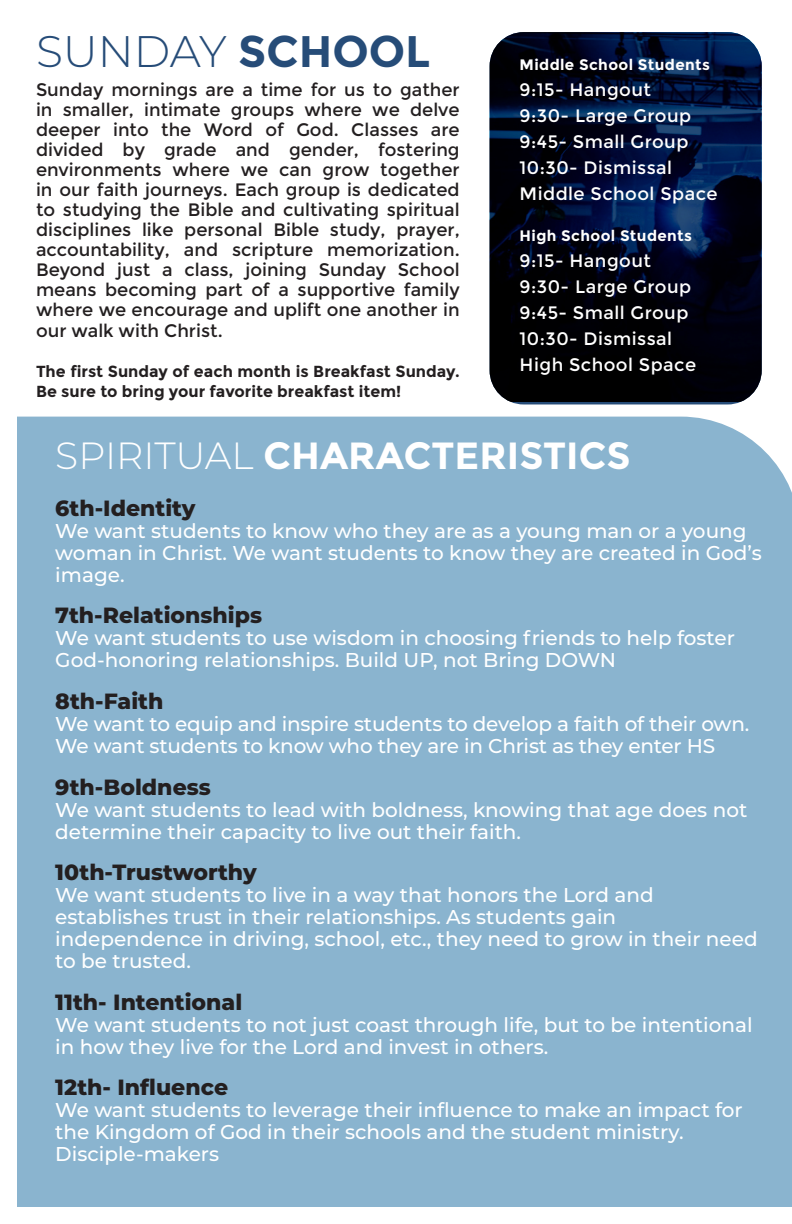
<style>
.page{position:relative;width:792px;height:1224px;background:#fff}
.page>*{position:absolute;margin:0;border:0;box-sizing:border-box;transform-origin:0 0}
.t1{font:300 44.2px "Montserrat";color:#264c78}
.t2{font:700 37.8px "Montserrat";color:#fff}
.t3{font:800 22px "Montserrat";color:#231f20}
.t4{font:500 20px/22px "Montserrat";color:#fff}
.Body_Text{font:18px/20px "Montserrat";color:#231f20;text-align:justify}
.Body_Text-2{font:18px "Montserrat";letter-spacing:.025em;color:#fff}
.Body_Text-3{font:700 16px/20.2px "Montserrat";color:#231f20}
.Body_Text-4{font:700 15.2px "Montserrat";letter-spacing:.025em;color:#fff}
.s1{font-weight:700}
.s2{font-weight:300}
</style>
<div class="page">
<div style="left:17px;top:417px;width:775px;height:790px;background:#8ab4cf"></div>
<img style="left:490px;top:32px;width:272px;height:369px">
<p class="t1" style="left:36px;top:21px;width:396px">SUNDAY <span class="s1">SCHOOL</span></p>
<p class="Body_Text" style="left:36px;top:80px;width:425px">Sunday mornings are a time for us to gather in smaller, intimate groups where we delve deeper into the Word of God. Classes are divided by grade and gender, fostering environments where we can grow together in our faith journeys. Each group is dedicated to studying the Bible and cultivating spiritual disciplines like personal Bible study, prayer, accountability, and scripture memorization.<br>Beyond just a class, joining Sunday School means becoming part of a supportive family where we encourage and uplift one another in our walk with Christ.</p>
<p class="Body_Text-3" style="left:36px;top:361px;width:425px">The first Sunday of each month is Breakfast Sunday.<br>Be sure to bring your favorite breakfast item!</p>
<p class="Body_Text-4" style="left:520px;top:56px;width:192px">Middle School Students</p>
<p class="Body_Text-2" style="left:520px;top:80px;width:133px">9:15- Hangout</p>
<p class="Body_Text-2" style="left:520px;top:106px;width:173px">9:30- Large Group</p>
<p class="Body_Text-2" style="left:520px;top:132px;width:170px">9:45- Small Group</p>
<p class="Body_Text-2" style="left:520px;top:158px;width:154px">10:30- Dismissal</p>
<p class="Body_Text-2" style="left:520px;top:184px;width:200px">Middle School Space</p>
<p class="Body_Text-4" style="left:520px;top:226px;width:174px">High School Students</p>
<p class="Body_Text-2" style="left:520px;top:250px;width:133px">9:15- Hangout</p>
<p class="Body_Text-2" style="left:520px;top:276px;width:173px">9:30- Large Group</p>
<p class="Body_Text-2" style="left:520px;top:302px;width:170px">9:45- Small Group</p>
<p class="Body_Text-2" style="left:520px;top:328px;width:154px">10:30- Dismissal</p>
<p class="Body_Text-2" style="left:520px;top:354px;width:178px">High School Space</p>
<p class="t2" style="left:55px;top:433px;width:577px"><span class="s2">SPIRITUAL</span> CHARACTERISTICS</p>
<p class="t3" style="left:55px;top:492px;width:142px">6th-Identity</p>
<p class="t4" style="left:55px;top:519px;width:708px">We want students to know who they are as a young man or a young woman in Christ. We want students to know they are created in God’s image.</p>
<p class="t3" style="left:55px;top:600px;width:208px">7th-Relationships</p>
<p class="t4" style="left:55px;top:627px;width:681px">We want students to use wisdom in choosing friends to help foster<br>God-honoring relationships. Build UP, not Bring DOWN</p>
<p class="t3" style="left:55px;top:685px;width:110px">8th-Faith</p>
<p class="t4" style="left:55px;top:712px;width:695px">We want to equip and inspire students to develop a faith of their own.<br>We want students to know who they are in Christ as they enter HS</p>
<p class="t3" style="left:55px;top:771px;width:157px">9th-Boldness</p>
<p class="t4" style="left:55px;top:798px;width:694px">We want students to lead with boldness, knowing that age does not determine their capacity to live out their faith.</p>
<p class="t3" style="left:55px;top:856px;width:203px">10th-Trustworthy</p>
<p class="t4" style="left:55px;top:883px;width:704px">We want students to live in a way that honors the Lord and establishes trust in their relationships. As students gain independence in driving, school, etc., they need to grow in their need to be trusted.</p>
<p class="t3" style="left:55px;top:986px;width:188px">11th- Intentional</p>
<p class="t4" style="left:55px;top:1013px;width:699px">We want students to not just coast through life, but to be intentional in how they live for the Lord and invest in others.</p>
<p class="t3" style="left:55px;top:1071px;width:174px">12th- Influence</p>
<p class="t4" style="left:55px;top:1098px;width:689px">We want students to leverage their influence to make an impact for the Kingdom of God in their schools and the student ministry.</p>
<p class="t4" style="left:55px;top:1142px;width:165px">Disciple-makers</p>
</div>
